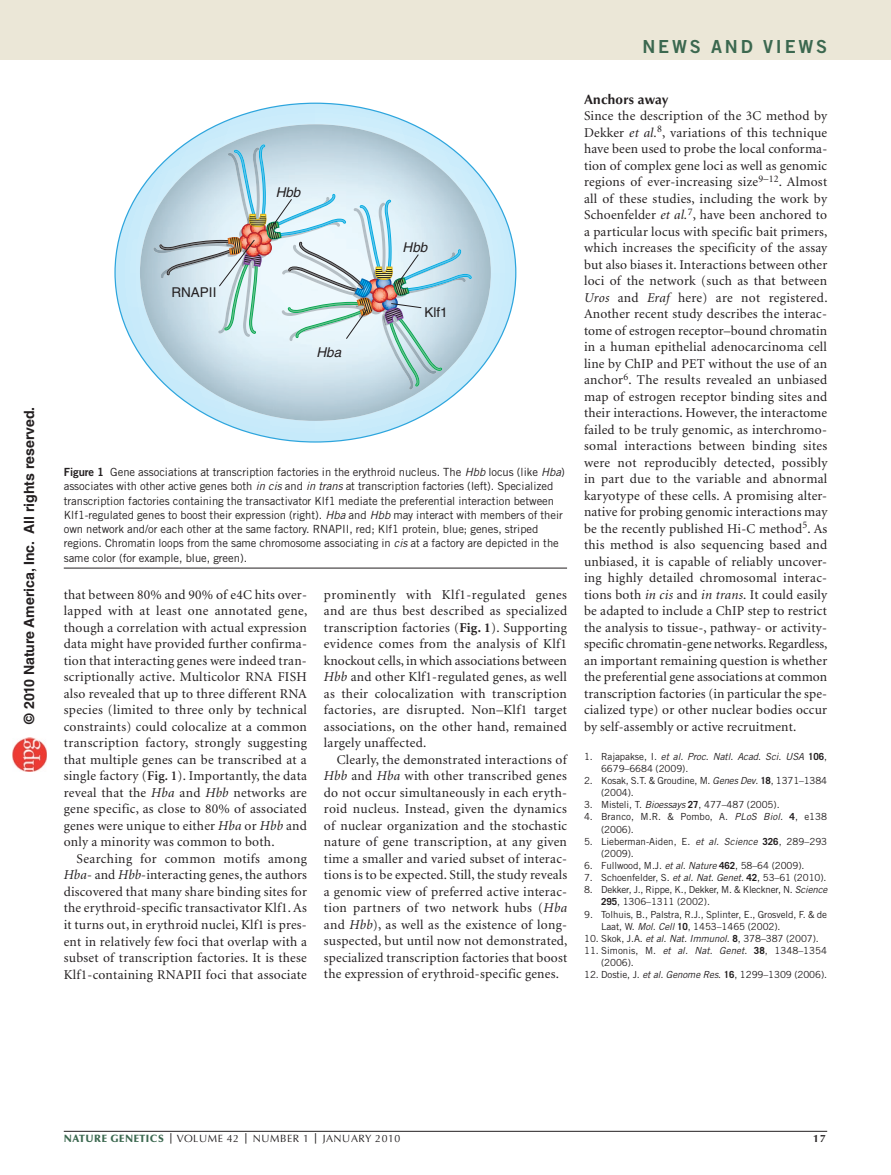
<style>
.page{position:relative;width:891px;height:1175px;background:#fff}
.page>*{position:absolute;margin:0;border:0;box-sizing:border-box;transform-origin:0 0}
.t1{font:18px "Trade Gothic Bold Two";letter-spacing:.15em;color:#3b684f}
.t2{font:700 14.1px "Helvetica LT Std";color:#231f20}
.t3{font:13.5px/16.5px "Minion";letter-spacing:.015em;color:#231f20;text-align:justify}
.t4{font:700 13.5px "Optima";letter-spacing:.015em;color:#231f20}
.t5{font:13.5px "Helvetica";color:#231f20}
.t6{font:italic 13.5px "Helvetica";color:#231f20}
.t7{font:11.25px/14.2px "Trade Gothic";letter-spacing:-.005em;color:#231f20}
.t8{font:10.5px "Optima";letter-spacing:.05em;color:#231f20}
.t9{font:700 10.5px "Optima";color:#231f20}
.t10{font:9.75px/12.1px "Trade Gothic";letter-spacing:-.01em;color:#231f20}
.s1{font-family:"Trade Gothic Bold Two"}
.s2{font-style:italic}
.s3{font-weight:600}
.s4{font-weight:700}
.s5{font-weight:900;color:#3b684f}
</style>
<div class="page">
<div style="left:0;top:0;width:891px;height:60px;background:#ebe7d7"></div>
<hr style="left:64px;top:1131px;width:763px;height:1px;background:#231f20">
<svg style="left:115px;top:103px;width:401px;height:339px"></svg>
<img style="left:140px;top:124px;width:351px;height:297px">
<img style="left:153px;top:243px;width:6px;height:10px">
<img style="left:382px;top:387px;width:31px;height:2px">
<svg style="left:159px;top:144px;width:313px;height:243px"></svg>
<hr style="left:64px;top:568px;width:503px;height:1px;background:#231f20">
<img style="left:12px;top:738px;width:34px;height:34px">
<p class="t2" style="left:21px;top:723px;width:318px;rotate:-90deg">© 2010 Nature America, Inc. All rights reserved.</p>
<h1 class="t1" style="left:643px;top:35px;width:186px">NEWS AND VIEWS</h1>
<p class="t5" style="left:171px;top:285px;width:47px">RNAPII</p>
<p class="t6" style="left:276px;top:184px;width:26px">Hbb</p>
<p class="t6" style="left:316px;top:344px;width:26px">Hba</p>
<p class="t6" style="left:403px;top:239px;width:26px">Hbb</p>
<p class="t5" style="left:424px;top:304px;width:25px">Klf1</p>
<p class="t7" style="left:64px;top:465px;width:503px"><span class="s1">FIGURE 1</span> Gene associations at transcription factories in the erythroid nucleus. The <span class="s2">Hbb</span> locus (like <span class="s2">Hba</span>) associates with other active genes both <span class="s2">in cis</span> and <span class="s2">in trans</span> at transcription factories (left). Specialized transcription factories containing the transactivator Klf1 mediate the preferential interaction between Klf1-regulated genes to boost their expression (right). <span class="s2">Hba</span> and <span class="s2">Hbb</span> may interact with members of their own network and/or each other at the same factory. RNAPII, red; Klf1 protein, blue; genes, striped regions. Chromatin loops from the same chromosome associating in <span class="s2">cis</span> at a factory are depicted in the same color (for example, blue, green).</p>
<p class="t3" style="left:64px;top:587px;width:245px">that between 80% and 90% of e4C hits over&shy;lapped with at least one annotated gene, though a correlation with actual expression data might have provided further confirma&shy;tion that interacting genes were indeed tran&shy;scriptionally active. Multicolor RNA FISH also revealed that up to three different RNA species (limited to three only by technical constraints) could colocalize at a common transcription factory, strongly suggesting that multiple genes can be transcribed at a single factory (<span class="s3">Fig. 1</span>). Importantly, the data reveal that the <span class="s2">Hba</span> and <span class="s2">Hbb</span> networks are gene specific, as close to 80% of associated genes were unique to either <span class="s2">Hba</span> or <span class="s2">Hbb</span> and only a minority was common to both.</p>
<p class="t3" style="left:64px;top:851px;width:245px;text-indent:13px">Searching for common motifs among <span class="s2">Hba</span>- and <span class="s2">Hbb</span>-interacting genes, the authors discovered that many share binding sites for the erythroid-specific transactivator Klf1. As it turns out, in erythroid nuclei, Klf1 is pres&shy;ent in relatively few foci that overlap with a subset of transcription factories. It is these Klf1-containing RNAPII foci that associate</p>
<p class="t3" style="left:324px;top:587px;width:245px">prominently with Klf1-regulated genes and are thus best described as specialized transcription factories (<span class="s4">Fig. 1</span>). Supporting evidence comes from the analysis of Klf1 knockout cells, in which associations between <span class="s2">Hbb</span> and other Klf1-regulated genes, as well as their colocalization with transcription factories, are disrupted. Non–Klf1 target associations, on the other hand, remained largely unaffected.</p>
<p class="t3" style="left:324px;top:752px;width:245px;text-indent:13px">Clearly, the demonstrated interactions of <span class="s2">Hbb</span> and <span class="s2">Hba</span> with other transcribed genes do not occur simultaneously in each eryth&shy;roid nucleus. Instead, given the dynamics of nuclear organization and the stochastic nature of gene transcription, at any given time a smaller and varied subset of interac&shy;tions is to be expected. Still, the study reveals a genomic view of preferred active interac&shy;tion partners of two network hubs (<span class="s2">Hba </span>and <span class="s2">Hbb</span>), as well as the existence of long&shy;suspected, but until now not demonstrated, specialized transcription factories that boost the expression of erythroid-specific genes.</p>
<p class="t4" style="left:584px;top:91px;width:86px">Anchors away</p>
<p class="t3" style="left:584px;top:108px;width:245px">Since the description of the 3C method by Dekker <span class="s2">et al.</span><sup>8</sup>, variations of this technique have been used to probe the local conforma&shy;tion of complex gene loci as well as genomic regions of ever-increasing size<sup>9–12</sup>. Almost all of these studies, including the work by Schoenfelder <span class="s2">et al.</span><sup>7</sup>, have been anchored to a particular locus with specific bait primers, which increases the specificity of the assay but also biases it. Interactions between other loci of the network (such as that between <span class="s2">Uros</span> and <span class="s2">Eraf</span> here) are not registered.<br>Another recent study describes the interac&shy;tome of estrogen receptor–bound chromatin in a human epithelial adenocarcinoma cell line by ChIP and PET without the use of an anchor<sup>6</sup>. The results revealed an unbiased map of estrogen receptor binding sites and their interactions. However, the interactome failed to be truly genomic, as interchromo&shy;somal interactions between binding sites were not reproducibly detected, possibly in part due to the variable and abnormal karyotype of these cells. A promising alter&shy;native for probing genomic interactions may be the recently published Hi-C method<sup>5</sup>. As this method is also sequencing based and unbiased, it is capable of reliably uncover&shy;ing highly detailed chromosomal interac&shy;tions both <span class="s2">in cis</span> and <span class="s2">in trans</span>. It could easily be adapted to include a ChIP step to restrict the analysis to tissue-, pathway- or activity&shy;specific chromatin-gene networks. Regardless, an important remaining question is whether the preferential gene associations at common transcription factories (in particular the spe&shy;cialized type) or other nuclear bodies occur by self-assembly or active recruitment.</p>
<p class="t10" style="left:601px;top:750px;width:228px;text-indent:-17px">1. Rajapakse, I. <span class="s2">et al. Proc</span>. <span class="s2">Natl</span>. <span class="s2">Acad</span>. <span class="s2">Sci</span>. <span class="s2">USA</span> <span class="s4">106</span>,<br>6679–6684 (2009).</p>
<p class="t10" style="left:601px;top:774px;width:228px;text-indent:-17px">2. Kosak, S.T. &amp; Groudine, M. <span class="s2">Genes Dev</span>. <span class="s4">18</span>, 1371–1384 (2004).</p>
<p class="t10" style="left:584px;top:798px;width:197px">3. Misteli, T. <span class="s2">Bioessays</span> <span class="s4">27</span>, 477–487 (2005).</p>
<p class="t10" style="left:601px;top:810px;width:228px;text-indent:-17px">4. Branco, M.R. &amp; Pombo, A. <span class="s2">PLoS Biol.</span> <span class="s4">4</span>, e138 (2006).</p>
<p class="t10" style="left:601px;top:835px;width:228px;text-indent:-17px">5. Lieberman-Aiden, E. <span class="s2">et al. Science</span> <span class="s4">326</span>, 289–293 (2009).</p>
<p class="t10" style="left:584px;top:859px;width:222px">6. Fullwood, M.J. <span class="s2">et al. Nature</span> <span class="s4">462</span>, 58–64 (2009).</p>
<p class="t10" style="left:584px;top:871px;width:244px">7. Schoenfelder, S. <span class="s2">et al. Nat. Genet</span>. <span class="s4">42</span>, 53–61 (2010).</p>
<p class="t10" style="left:601px;top:883px;width:228px;text-indent:-17px">8. Dekker, J., Rippe, K., Dekker, M. &amp; Kleckner, N. <span class="s2">Science<br></span><span class="s4">295</span>, 1306–1311 (2002).</p>
<p class="t10" style="left:601px;top:908px;width:227px;text-indent:-17px">9. Tolhuis, B., Palstra, R.J., Splinter, E., Grosveld, F. &amp; de<br>Laat, W. <span class="s2">Mol. Cell</span> <span class="s4">10</span>, 1453–1465 (2002).</p>
<p class="t10" style="left:584px;top:932px;width:236px">10. Skok, J.A. <span class="s2">et al. Nat. Immunol</span>. <span class="s4">8</span>, 378–387 (2007).</p>
<p class="t10" style="left:601px;top:944px;width:228px;text-indent:-17px">11. Simonis, M. <span class="s2">et al. Nat</span>. <span class="s2">Genet</span>. <span class="s4">38</span>, 1348–1354 (2006).</p>
<p class="t10" style="left:584px;top:968px;width:245px">12. Dostie, J. <span class="s2">et al. Genome Res</span>. <span class="s4">16</span>, 1299–1309 (2006).</p>
<p class="t8" style="left:64px;top:1132px;width:338px"><span class="s5">NATURE GENETICS</span> <span class="s4">|</span> VOLUME 42 <span class="s4">|</span> NUMBER 1 <span class="s4">|</span> JANUARY 2010</p>
<p class="t9" style="left:813px;top:1132px;width:14px">17</p>
</div>
